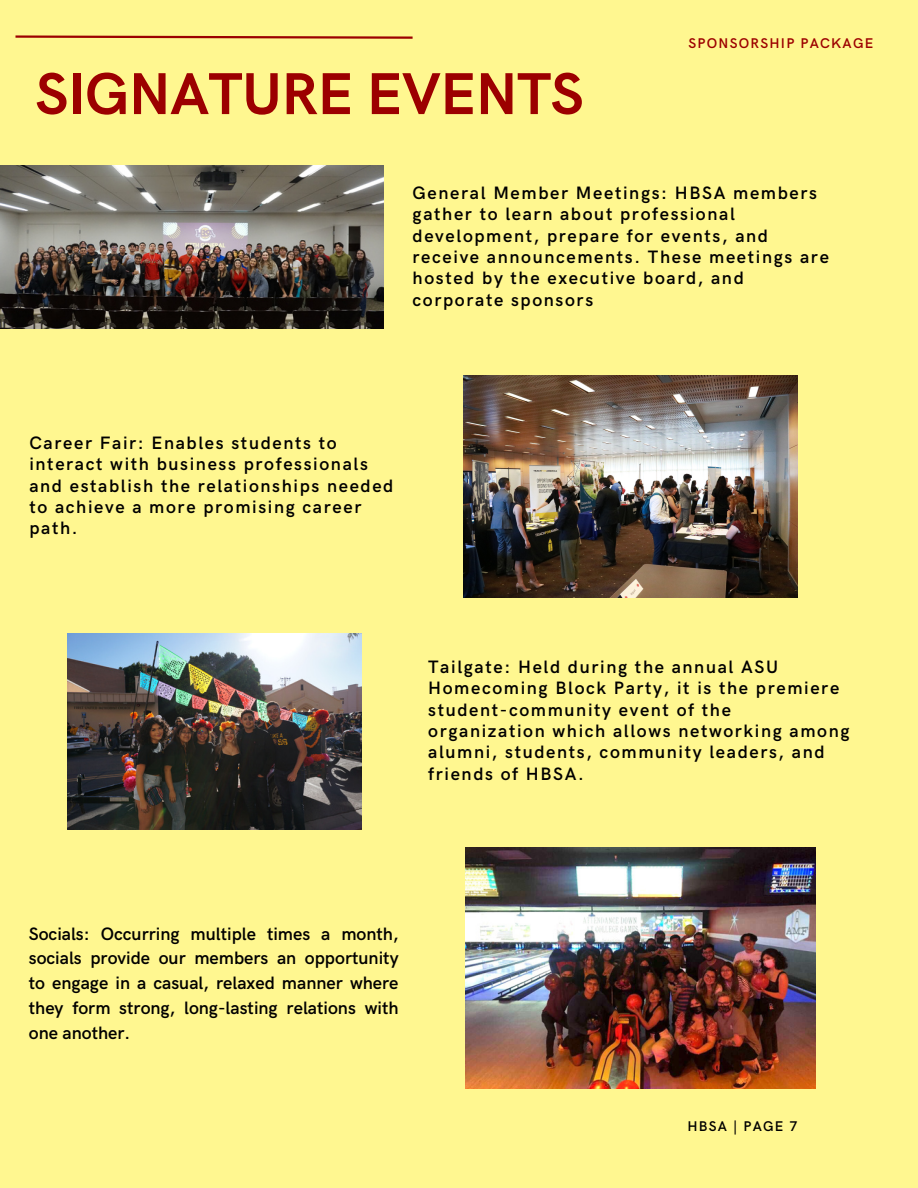
<style>
.page{position:relative;width:918px;height:1188px;background:#fff790}
.page>*{position:absolute;margin:0;border:0;box-sizing:border-box;transform-origin:0 0}
.t1{font:700 59.25px "HK Grotesk";letter-spacing:-.01em;color:#9c0000}
.t2{font:600 18px/21.3px "HK Grotesk";letter-spacing:.09em;color:#000}
.t3{font:600 14.1px "HK Grotesk";letter-spacing:.09em;color:#9c0000}
.t4{font:600 14.1px "HK Grotesk";letter-spacing:.09em;color:#000}
</style>
<div class="page">
<svg style="left:15px;top:35px;width:398px;height:4px"></svg>
<img style="left:463px;top:375px;width:334px;height:223px">
<img style="left:67px;top:634px;width:294px;height:196px">
<img style="left:465px;top:847px;width:350px;height:241px">
<img style="left:0;top:166px;width:384px;height:163px">
<h2 class="t1" style="left:35px;top:61px;width:550px">SIGNATURE EVENTS</h2>
<h2 class="t3" style="left:688px;top:35px;width:186px">SPONSORSHIP PACKAGE</h2>
<h2 class="t2" style="left:413px;top:183px;width:418px">General Member Meetings: HBSA members gather to learn about professional development, prepare for events, and receive announcements. These meetings are hosted by the executive board, and corporate sponsors</h2>
<p class="t2" style="left:29px;top:433px;width:366px">Career Fair: Enables students to interact with business professionals and establish the relationships needed to achieve a more promising career path.</p>
<p class="t2" style="left:428px;top:657px;width:423px">Tailgate: Held during the annual ASU Homecoming Block Party, it is the premiere student-community event of the organization which allows networking among alumni, students, community leaders, and friends of HBSA.</p>
<h2 class="t2" style="left:29px;top:922px;width:371px;line-height:24.8px;text-align:justify">Socials: Occurring multiple times a month, socials provide our members an opportunity to engage in a casual, relaxed manner where they form strong, long-lasting relations with one another.</h2>
<p class="t4" style="left:688px;top:1118px;width:112px">HBSA | PAGE 7</p>
</div>
